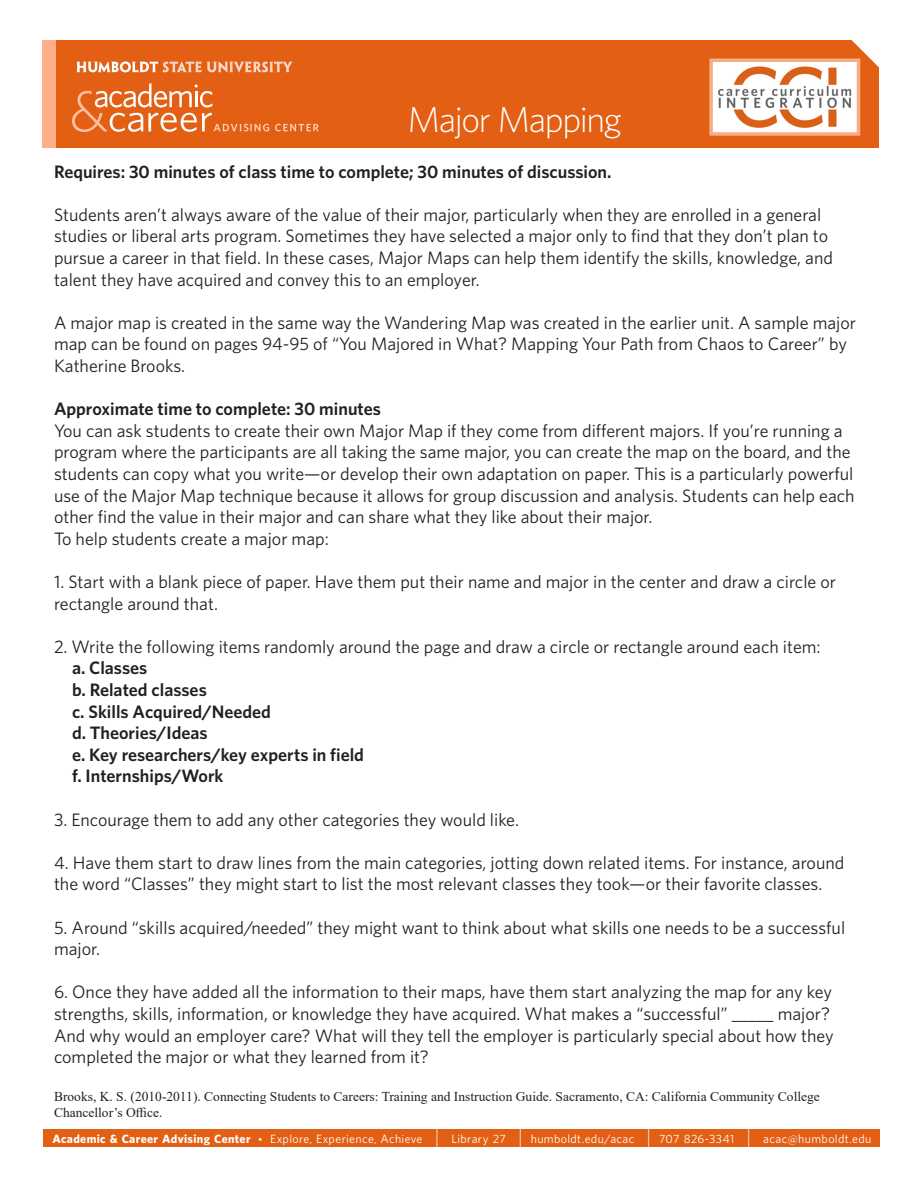
<style>
.page{position:relative;width:918px;height:1188px;background:#fff}
.page>*{position:absolute;margin:0;border:0;box-sizing:border-box;transform-origin:0 0}
.topBar_title{font:300 36px "Whitney";letter-spacing:-.04em;color:#fff}
.t1{font:18px/21.6px "Whitney";color:#231f20}
.t2{font:600 18px "Whitney";color:#231f20}
.t3{font:13.5px/16.2px "Times New Roman";color:#231f20}
.t4{font:12px "Whitney";letter-spacing:.03em;color:#fff}
.s1{font-weight:600}
.s2{font-weight:700}
.s3{font-size:10.5px}
.s4{font-size:24px}
</style>
<div class="page">
<div style="left:42px;top:40px;width:837px;height:108px;background:#e25f14"></div>
<div style="left:42px;top:40px;width:14px;height:108px;background:#feaf8a"></div>
<svg style="left:77px;top:61px;width:215px;height:11px"></svg>
<svg style="left:851px;top:40px;width:28px;height:66px"></svg>
<svg style="left:72px;top:83px;width:247px;height:49px"></svg>
<div style="left:44px;top:1130px;width:836px;height:18px;background:#e25f14"></div>
<img style="left:713px;top:62px;width:143px;height:70px">
<div style="left:709px;top:58px;width:151px;height:78px;border:3px solid #f5ae85"></div>
<p class="topBar_title" style="left:408px;top:99px;width:216px">Major Mapping</p>
<p class="t2" style="left:54px;top:161px;width:559px">Requires: 30 minutes of class time to complete; 30 minutes of discussion.</p>
<p class="t1" style="left:54px;top:203px;width:781px">Students aren’t always aware of the value of their major, particularly when they are enrolled in a general studies or liberal arts program. Sometimes they have selected a major only to find that they don’t plan to pursue a career in that field. In these cases, Major Maps can help them identify the skills, knowledge, and talent they have acquired and convey this to an employer.</p>
<p class="t1" style="left:54px;top:311px;width:804px">A major map is created in the same way the Wandering Map was created in the earlier unit. A sample major map can be found on pages 94-95 of “You Majored in What? Mapping Your Path from Chaos to Career” by<br>Katherine Brooks.</p>
<p class="t1" style="left:54px;top:398px;width:802px"><span class="s1">Approximate time to complete: 30 minutes<br></span>You can ask students to create their own Major Map if they come from different majors. If you’re running a program where the participants are all taking the same major, you can create the map on the board, and the students can copy what you write—or develop their own adaptation on paper. This is a particularly powerful use of the Major Map technique because it allows for group discussion and analysis. Students can help each other find the value in their major and can share what they like about their major.<br>To help students create a major map:</p>
<p class="t1" style="left:54px;top:571px;width:784px">1. Start with a blank piece of paper. Have them put their name and major in the center and draw a circle or rectangle around that.</p>
<p class="t1" style="left:54px;top:635px;width:768px">2. Write the following items randomly around the page and draw a circle or rectangle around each item:</p>
<p class="t2" style="left:72px;top:657px;width:77px">a. Classes</p>
<p class="t2" style="left:72px;top:679px;width:136px">b. Related classes</p>
<p class="t2" style="left:72px;top:701px;width:200px">c. Skills Acquired/Needed</p>
<p class="t2" style="left:72px;top:722px;width:137px">d. Theories/Ideas</p>
<p class="t2" style="left:72px;top:744px;width:294px">e. Key researchers/key experts in field</p>
<p class="t2" style="left:72px;top:765px;width:153px">f. Internships/Work</p>
<p class="t1" style="left:54px;top:808px;width:467px">3. Encourage them to add any other categories they would like.</p>
<p class="t1" style="left:54px;top:851px;width:792px">4. Have them start to draw lines from the main categories, jotting down related items. For instance, around the word “Classes” they might start to list the most relevant classes they took—or their favorite classes.</p>
<p class="t1" style="left:54px;top:916px;width:793px">5. Around “skills acquired/needed” they might want to think about what skills one needs to be a successful major.</p>
<p class="t1" style="left:54px;top:981px;width:781px">6. Once they have added all the information to their maps, have them start analyzing the map for any key strengths, skills, information, or knowledge they have acquired. What makes a “successful” _____ major?<br>And why would an employer care? What will they tell the employer is particularly special about how they completed the major or what they learned from it?</p>
<p class="t3" style="left:54px;top:1088px;width:767px">Brooks, K. S. (2010-2011). Connecting Students to Careers: Training and Instruction Guide. Sacramento, CA: California Community College<br>Chancellor’s Office.</p>
<p class="t4" style="left:52px;top:1132px;width:821px"><span class="s2">Academic &amp; Career Advising Center</span> <span class="s3">•</span> Explore<span class="s3">,</span> Experience<span class="s3">,</span> Achieve <span class="s4">|</span> Library 27 <span class="s4">|</span> humboldt.edu/acac <span class="s4">|</span> 707 826-3341 <span class="s4">|</span> acac@humboldt.edu</p>
</div>
